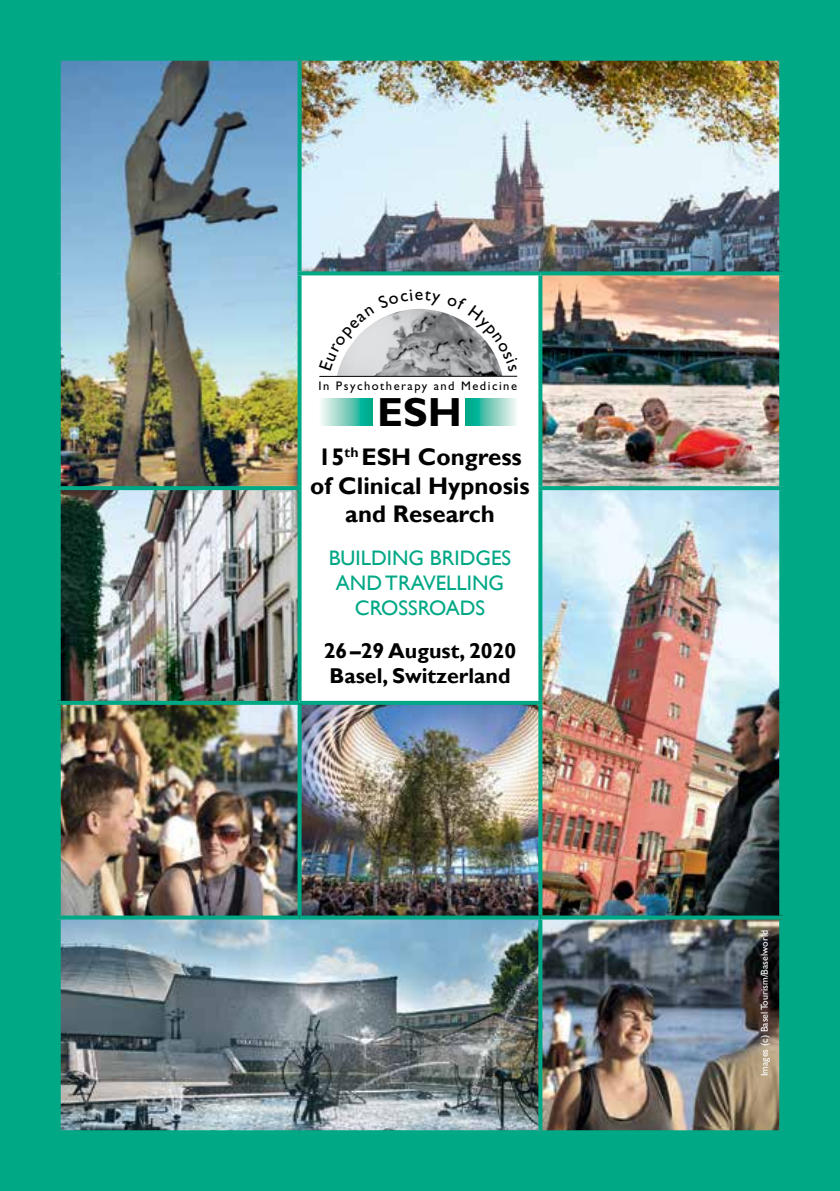
<style>
.page{position:relative;width:840px;height:1191px;background:#fff}
.page>*{position:absolute;margin:0;border:0;box-sizing:border-box;transform-origin:0 0}
.t1{font:700 41px "Gill Sans";color:#000}
.t2{font:700 24px/28.8px "Gill Sans";color:#000;text-align:center}
.t3{font:700 21.4px/25.6px "Gill Sans";color:#000}
.t4{font:21px/25.2px "Gill Sans";color:#00a886;text-align:center}
.t5{font:12.6px "Gill Sans";letter-spacing:.12em;color:#000}
.t6{font:10px "Gill Sans Std";color:#fff}
</style>
<div class="page">
<svg style="left:465px;top:398px;width:51px;height:28px"></svg>
<svg style="left:321px;top:398px;width:51px;height:28px"></svg>
<hr style="left:319px;top:376px;width:198px;height:1px;background:#000">
<img style="left:61px;top:61px;width:236px;height:640px">
<img style="left:542px;top:275px;width:236px;height:640px">
<img style="left:301px;top:61px;width:477px;height:210px">
<img style="left:61px;top:705px;width:477px;height:210px">
<img style="left:61px;top:919px;width:717px;height:211px">
<svg style="left:57px;top:57px;width:242px;height:4px"></svg>
<svg style="left:57px;top:61px;width:4px;height:212px"></svg>
<svg style="left:57px;top:273px;width:4px;height:213px"></svg>
<svg style="left:299px;top:57px;width:241px;height:4px"></svg>
<svg style="left:297px;top:61px;width:4px;height:210px"></svg>
<svg style="left:540px;top:57px;width:242px;height:4px"></svg>
<svg style="left:778px;top:61px;width:4px;height:210px"></svg>
<svg style="left:297px;top:271px;width:243px;height:4px"></svg>
<svg style="left:297px;top:275px;width:4px;height:211px"></svg>
<svg style="left:540px;top:271px;width:242px;height:4px"></svg>
<svg style="left:538px;top:275px;width:4px;height:211px"></svg>
<svg style="left:778px;top:275px;width:4px;height:211px"></svg>
<svg style="left:57px;top:486px;width:244px;height:4px"></svg>
<svg style="left:57px;top:490px;width:4px;height:211px"></svg>
<svg style="left:297px;top:490px;width:4px;height:211px"></svg>
<svg style="left:538px;top:486px;width:244px;height:4px"></svg>
<svg style="left:538px;top:490px;width:4px;height:211px"></svg>
<svg style="left:778px;top:490px;width:4px;height:213px"></svg>
<svg style="left:778px;top:703px;width:4px;height:212px"></svg>
<svg style="left:57px;top:701px;width:242px;height:4px"></svg>
<svg style="left:57px;top:705px;width:4px;height:210px"></svg>
<hr style="left:299px;top:701px;width:243px;height:4px;background:#00a886">
<svg style="left:297px;top:705px;width:4px;height:210px"></svg>
<svg style="left:538px;top:705px;width:4px;height:210px"></svg>
<svg style="left:57px;top:915px;width:242px;height:4px"></svg>
<svg style="left:57px;top:919px;width:4px;height:211px"></svg>
<svg style="left:299px;top:915px;width:241px;height:4px"></svg>
<svg style="left:540px;top:915px;width:242px;height:4px"></svg>
<svg style="left:538px;top:919px;width:4px;height:211px"></svg>
<svg style="left:778px;top:919px;width:4px;height:211px"></svg>
<svg style="left:57px;top:1130px;width:242px;height:4px"></svg>
<svg style="left:299px;top:1130px;width:241px;height:4px"></svg>
<svg style="left:540px;top:1130px;width:242px;height:4px"></svg>
<div style="left:0;top:0;width:57px;height:1191px;background:#00a886"></div>
<div style="left:782px;top:0;width:57px;height:1191px;background:#00a886"></div>
<div style="left:0;top:1134px;width:839px;height:57px;background:#00a886"></div>
<div style="left:0;top:0;width:839px;height:57px;background:#00a886"></div>
<svg style="left:338px;top:308px;width:102px;height:63px"></svg>
<svg style="left:446px;top:313px;width:56px;height:59px"></svg>
<p class="t5" style="left:318px;top:379px;width:200px">In Psychotherapy and Medicine</p>
<h1 class="t1" style="left:377px;top:388px;width:86px">ESH</h1>
<p class="t2" style="left:310px;top:443px;width:221px">15<sup>th</sup> ESH Congress of Clinical Hypnosis and Research</p>
<p class="t4" style="left:328px;top:545px;width:184px">BUILDING BRIDGES<br>AND TRAVELLING<br>CROSSROADS</p>
<p class="t3" style="left:323px;top:638px;width:194px">26–29 August, 2020<br>Basel, Switzerland</p>
<p class="t6" style="left:758px;top:1076px;width:148px;rotate:-90deg">Images (c) Basel Tourism/Baselworld</p>
</div>
